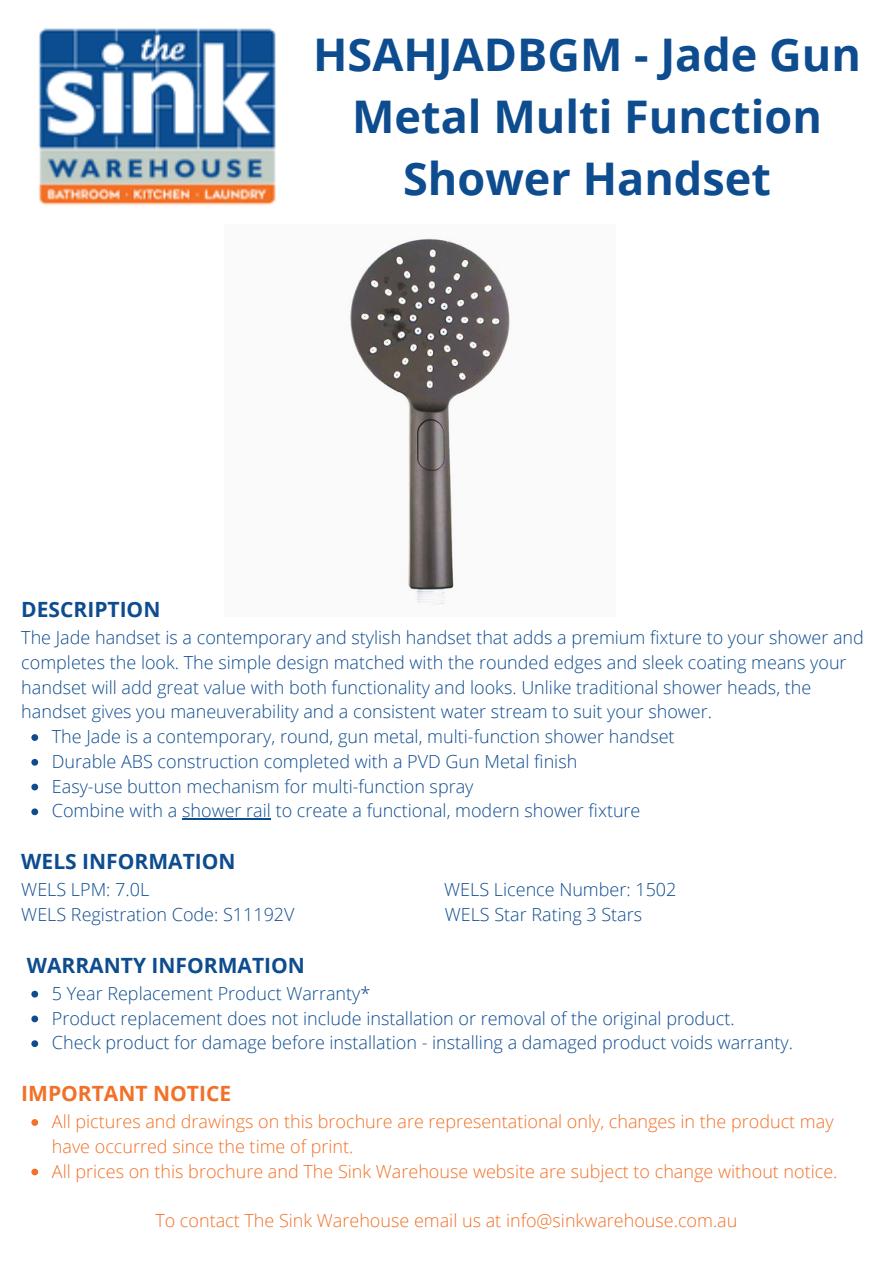
<style>
.page{position:relative;width:894px;height:1264px;background:#fff}
.page>*{position:absolute;margin:0;border:0;box-sizing:border-box;transform-origin:0 0}
.t1{font:700 45px/61.8px "Open Sans";color:#0e4c90;text-align:center}
.t2{font:700 21px "Open Sans";color:#0e4c90}
.t3{font:700 21px "Open Sans";color:#f27027}
.t4{font:300 18px/24.8px "Open Sans";color:#0e4c90}
.t5{font:300 18px/24.8px "Open Sans";color:#f27027}
</style>
<div class="page">
<img style="left:39px;top:28px;width:237px;height:178px">
<img style="left:350px;top:238px;width:160px;height:367px">
<svg style="left:31px;top:734px;width:7px;height:7px"></svg>
<svg style="left:31px;top:759px;width:7px;height:6px"></svg>
<svg style="left:31px;top:783px;width:7px;height:7px"></svg>
<svg style="left:31px;top:808px;width:7px;height:7px"></svg>
<hr style="left:182px;top:818px;width:89px;height:1px;background:#0e4c90">
<svg style="left:31px;top:990px;width:7px;height:7px"></svg>
<svg style="left:31px;top:1015px;width:7px;height:7px"></svg>
<svg style="left:31px;top:1040px;width:7px;height:7px"></svg>
<svg style="left:31px;top:1119px;width:7px;height:6px"></svg>
<svg style="left:31px;top:1168px;width:7px;height:7px"></svg>
<p class="t1" style="left:313px;top:23px;width:549px">HSAHJADBGM - Jade Gun<br>Metal Multi Function<br>Shower Handset</p>
<p class="t2" style="left:21px;top:594px;width:141px">DESCRIPTION</p>
<p class="t4" style="left:21px;top:624px;width:844px">The Jade handset is a contemporary and stylish handset that adds a premium fixture to your shower and completes the look. The simple design matched with the rounded edges and sleek coating means your handset will add great value with both functionality and looks. Unlike traditional shower heads, the handset gives you maneuverability and a consistent water stream to suit your shower.</p>
<p class="t4" style="left:52px;top:723px;width:624px">The Jade is a contemporary, round, gun metal, multi-function shower handset</p>
<p class="t4" style="left:52px;top:748px;width:527px">Durable ABS construction completed with a PVD Gun Metal finish</p>
<p class="t4" style="left:52px;top:773px;width:423px">Easy-use button mechanism for multi-function spray</p>
<p class="t4" style="left:52px;top:798px;width:590px">Combine with a shower rail to create a functional, modern shower fixture</p>
<p class="t2" style="left:21px;top:846px;width:216px">WELS INFORMATION</p>
<p class="t4" style="left:21px;top:876px;width:129px">WELS LPM: 7.0L</p>
<p class="t4" style="left:444px;top:876px;width:234px">WELS Licence Number: 1502</p>
<p class="t4" style="left:21px;top:901px;width:275px">WELS Registration Code: S11192V</p>
<p class="t4" style="left:444px;top:901px;width:199px">WELS Star Rating 3 Stars</p>
<p class="t2" style="left:27px;top:950px;width:279px">WARRANTY INFORMATION</p>
<h2 class="t4" style="left:52px;top:980px;width:320px">5 Year Replacement Product Warranty*</h2>
<p class="t4" style="left:52px;top:1005px;width:684px">Product replacement does not include installation or removal of the original product.</p>
<p class="t4" style="left:52px;top:1029px;width:742px">Check product for damage before installation - installing a damaged product voids warranty.</p>
<p class="t3" style="left:21px;top:1078px;width:211px">IMPORTANT NOTICE</p>
<h2 class="t5" style="left:52px;top:1108px;width:783px">All pictures and drawings on this brochure are representational only, changes in the product may have occurred since the time of print.</h2>
<p class="t5" style="left:52px;top:1158px;width:787px">All prices on this brochure and The Sink Warehouse website are subject to change without notice.</p>
<p class="t5" style="left:155px;top:1207px;width:583px">To contact The Sink Warehouse email us at info@sinkwarehouse.com.au</p>
</div>
